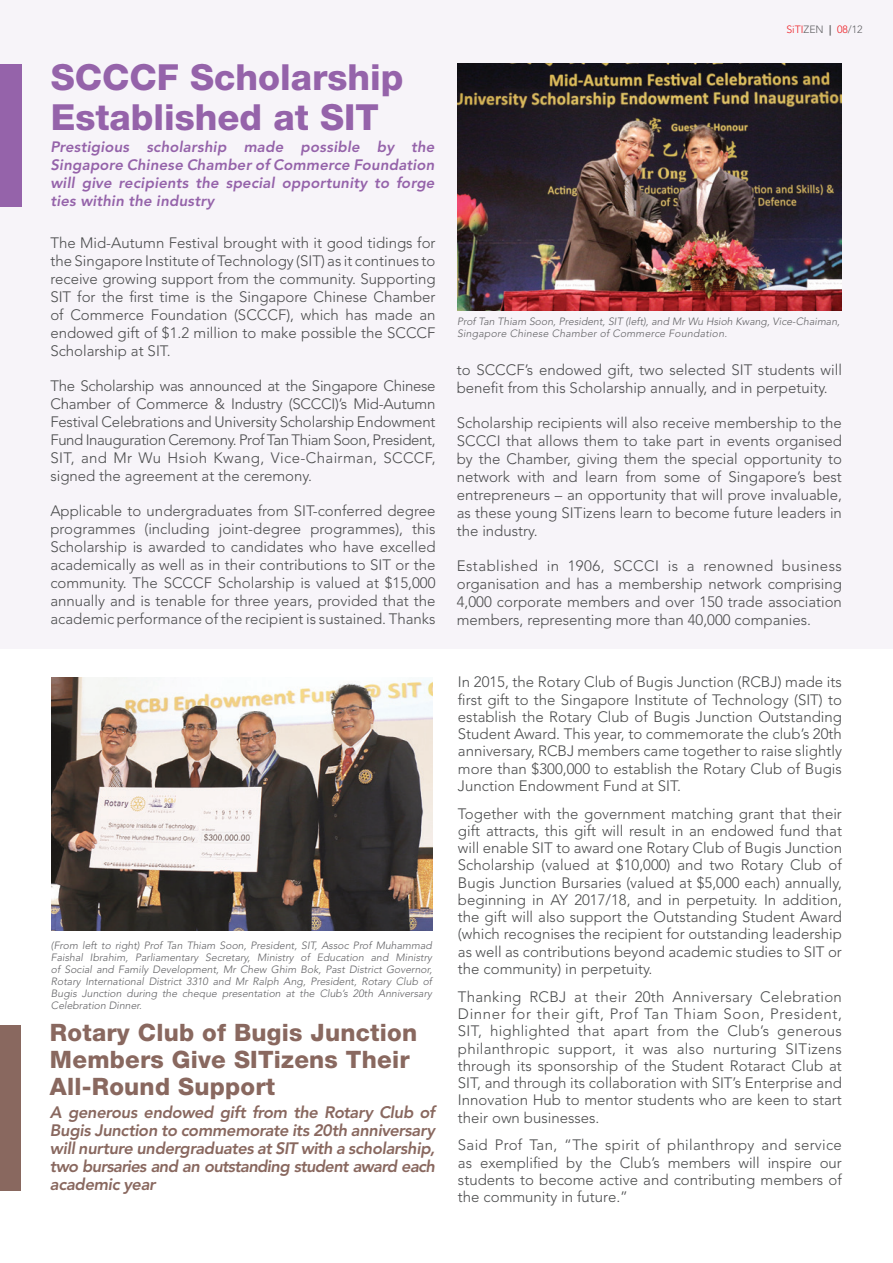
<style>
.page{position:relative;width:893px;height:1263px;background:#fff}
.page>*{position:absolute;margin:0;border:0;box-sizing:border-box;transform-origin:0 0}
.t1{font:800 36px/39.6px "Helvetica Neue LT Std";color:#9563aa}
.t2{font:800 24px/27px "Helvetica Neue LT Std";letter-spacing:.01em;color:#89685f}
.t3{font:italic 800 16.5px/18px "Avenir LT Std";letter-spacing:-.04em;color:#89685f;text-align:justify}
.t4{font:300 15px/18px "Avenir LT Std";color:#4b4c4d;text-align:justify}
.t5{font:italic 800 15px/18px "Avenir LT Std";letter-spacing:.01em;color:#9563aa;text-align:justify}
.t6{font:italic 300 10.5px/12px "Avenir LT Std";color:#636366;text-align:justify}
.t7{font:300 10.5px "Avenir LT Std";color:#ee1d23}
.s1{color:#636366}
.s2{font-weight:800;color:#636366}
</style>
<div class="page">
<div style="left:0;top:0;width:893px;height:648px;background:#f7f4f9"></div>
<div style="left:0;top:64px;width:21px;height:142px;background:#9563aa"></div>
<div style="left:0;top:1025px;width:21px;height:165px;background:#89685f"></div>
<img style="left:51px;top:677px;width:381px;height:253px">
<img style="left:458px;top:64px;width:384px;height:246px">
<h1 class="t1" style="left:51px;top:57px;width:354px">SCCCF Scholarship<br>Established at SIT</h1>
<p class="t5" style="left:50px;top:138px;width:386px">Prestigious scholarship made possible by the Singapore Chinese Chamber of Commerce Foundation will give recipients the special opportunity to forge ties within the industry</p>
<p class="t4" style="left:50px;top:234px;width:387px">The Mid-Autumn Festival brought with it good tidings for the Singapore Institute of Technology (SIT) as it continues to receive growing support from the community. Supporting SIT for the first time is the Singapore Chinese Chamber of Commerce Foundation (SCCCF), which has made an endowed gift of $1.2 million to make possible the SCCCF Scholarship at SIT.</p>
<p class="t4" style="left:50px;top:377px;width:387px">The Scholarship was announced at the Singapore Chinese Chamber of Commerce &amp; Industry (SCCCI)’s Mid-Autumn Festival Celebrations and University Scholarship Endowment Fund Inauguration Ceremony. Prof Tan Thiam Soon, President, SIT, and Mr Wu Hsioh Kwang, Vice-Chairman, SCCCF, signed the agreement at the ceremony.</p>
<p class="t4" style="left:50px;top:502px;width:387px">Applicable to undergraduates from SIT-conferred degree programmes (including joint-degree programmes), this Scholarship is awarded to candidates who have excelled academically as well as in their contributions to SIT or the community. The SCCCF Scholarship is valued at $15,000 annually and is tenable for three years, provided that the academic performance of the recipient is sustained. Thanks</p>
<p class="t6" style="left:51px;top:939px;width:383px">(From left to right) Prof Tan Thiam Soon, President, SIT, Assoc Prof Muhammad Faishal Ibrahim, Parliamentary Secretary, Ministry of Education and Ministry of Social and Family Development, Mr Chew Ghim Bok, Past District Governor, Rotary International District 3310 and Mr Ralph Ang, President, Rotary Club of Bugis Junction during the cheque presentation at the Club’s 20th Anniversary Celebration Dinner.</p>
<h2 class="t2" style="left:50px;top:1019px;width:369px">Rotary Club of Bugis Junction<br>Members Give SITizens Their<br>All-Round Support</h2>
<p class="t3" style="left:50px;top:1103px;width:387px">A generous endowed gift from the Rotary Club of Bugis Junction to commemorate its 20th anniversary will nurture undergraduates at SIT with a scholarship, two bursaries and an outstanding student award each academic year</p>
<p class="t7" style="left:786px;top:24px;width:78px">SiTI<span class="s1">ZEN</span> <span class="s2">|</span> 08<span class="s1">/12</span></p>
<p class="t6" style="left:457px;top:316px;width:384px">Prof Tan Thiam Soon, President, SIT (left), and Mr Wu Hsioh Kwang, Vice-Chaiman,<br>Singapore Chinese Chamber of Commerce Foundation.</p>
<p class="t4" style="left:457px;top:361px;width:387px">to SCCCF’s endowed gift, two selected SIT students will benefit from this Scholarship annually, and in perpetuity.</p>
<p class="t4" style="left:457px;top:414px;width:387px">Scholarship recipients will also receive membership to the SCCCI that allows them to take part in events organised by the Chamber, giving them the special opportunity to network with and learn from some of Singapore’s best entrepreneurs – an opportunity that will prove invaluable, as these young SITizens learn to become future leaders in the industry.</p>
<p class="t4" style="left:457px;top:557px;width:387px">Established in 1906, SCCCI is a renowned business organisation and has a membership network comprising 4,000 corporate members and over 150 trade association members, representing more than 40,000 companies.</p>
<p class="t4" style="left:458px;top:673px;width:385px;line-height:17.2px">In 2015, the Rotary Club of Bugis Junction (RCBJ) made its first gift to the Singapore Institute of Technology (SIT) to establish the Rotary Club of Bugis Junction Outstanding Student Award. This year, to commemorate the club’s 20th anniversary, RCBJ members came together to raise slightly more than $300,000 to establish the Rotary Club of Bugis Junction Endowment Fund at SIT.</p>
<p class="t4" style="left:458px;top:805px;width:386px;line-height:17.2px">Together with the government matching grant that their gift attracts, this gift will result in an endowed fund that will enable SIT to award one Rotary Club of Bugis Junction Scholarship (valued at $10,000) and two Rotary Club of Bugis Junction Bursaries (valued at $5,000 each) annually, beginning in AY 2017/18, and in perpetuity. In addition, the gift will also support the Outstanding Student Award (which recognises the recipient for outstanding leadership as well as contributions beyond academic studies to SIT or the community) in perpetuity.</p>
<p class="t4" style="left:458px;top:988px;width:386px;line-height:17.2px">Thanking RCBJ at their 20th Anniversary Celebration Dinner for their gift, Prof Tan Thiam Soon, President, SIT, highlighted that apart from the Club’s generous philanthropic support, it was also nurturing SITizens through its sponsorship of the Student Rotaract Club at SIT, and through its collaboration with SIT’s Enterprise and Innovation Hub to mentor students who are keen to start their own businesses.</p>
<p class="t4" style="left:458px;top:1137px;width:385px;line-height:17.2px">Said Prof Tan, “The spirit of philanthropy and service as exemplified by the Club’s members will inspire our students to become active and contributing members of the community in future.”</p>
</div>
